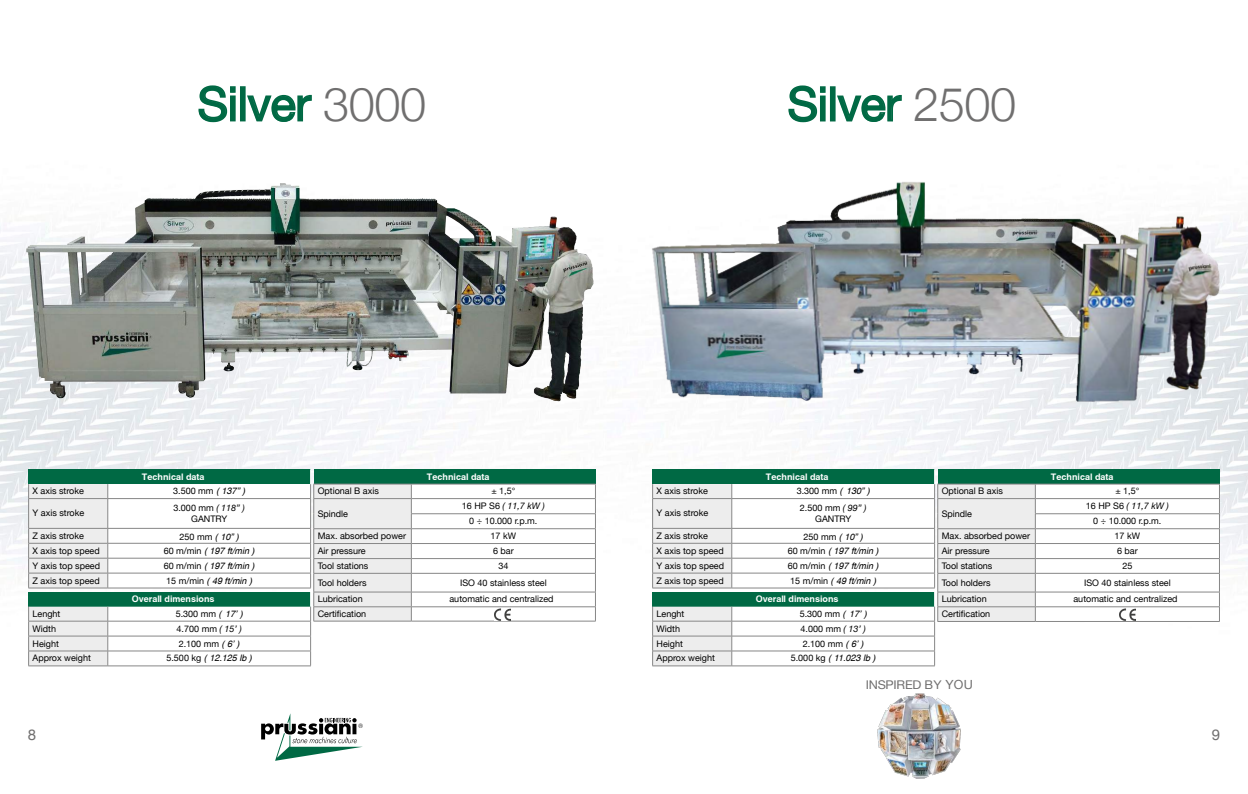
<style>
.page{position:relative;width:1248px;height:794px;background:#fff}
.page>*{position:absolute;margin:0;border:0;box-sizing:border-box;transform-origin:0 0}
.t1{font:47px "Helvetica Neue";letter-spacing:-.01em;color:#006944}
.t2{font:15px "Helvetica Neue";color:#706f6f}
.t3{font:12px "Helvetica Neue";letter-spacing:-.02em;color:#706f6f;scale:1.05 1}
.t4{font:9px/10.8px "Helvetica Neue";color:#000;text-align:center}
.t5{font:italic 9px "Swansea";color:#000}
.t6{font:700 9px "Swansea";color:#fff}
.s1{font-weight:300;color:#706f6f}
.s2{font-family:"Swansea";font-style:italic}
.s3{font-style:italic}
.s4{font-family:"Helvetica Neue";font-style:normal}
.s5{font-size:12.6px}
</style>
<div class="page">
<img style="left:0;top:86px;width:1247px;height:581px">
<img style="left:877px;top:693px;width:84px;height:86px">
<svg style="left:261px;top:713px;width:102px;height:48px"></svg>
<svg style="left:787px;top:85px;width:39px;height:21px"></svg>
<div style="left:829px;top:86px;width:6px;height:35px;border:2px solid #006944"></div>
<svg style="left:835px;top:94px;width:67px;height:12px"></svg>
<img style="left:610px;top:106px;width:613px;height:316px">
<svg style="left:652px;top:469px;width:567px;height:197px"></svg>
<hr style="left:937px;top:484px;width:98px;height:1px;background:#878787">
<hr style="left:937px;top:498px;width:98px;height:1px;background:#878787">
<hr style="left:937px;top:528px;width:98px;height:1px;background:#878787">
<hr style="left:937px;top:573px;width:98px;height:1px;background:#878787">
<hr style="left:937px;top:592px;width:98px;height:1px;background:#878787">
<hr style="left:937px;top:543px;width:98px;height:1px;background:#878787">
<hr style="left:937px;top:606px;width:98px;height:1px;background:#878787">
<hr style="left:937px;top:621px;width:98px;height:1px;background:#878787">
<hr style="left:937px;top:558px;width:98px;height:1px;background:#878787">
<img style="left:1119px;top:608px;width:16px;height:12px">
<svg style="left:197px;top:85px;width:39px;height:37px"></svg>
<div style="left:240px;top:86px;width:5px;height:35px;border:2px solid #006944"></div>
<svg style="left:246px;top:94px;width:66px;height:28px"></svg>
<svg style="left:28px;top:469px;width:568px;height:197px"></svg>
<hr style="left:313px;top:484px;width:98px;height:1px;background:#878787">
<hr style="left:313px;top:498px;width:98px;height:1px;background:#878787">
<hr style="left:313px;top:528px;width:98px;height:1px;background:#878787">
<hr style="left:313px;top:573px;width:98px;height:1px;background:#878787">
<hr style="left:313px;top:592px;width:98px;height:1px;background:#878787">
<hr style="left:313px;top:543px;width:98px;height:1px;background:#878787">
<hr style="left:313px;top:606px;width:98px;height:1px;background:#878787">
<hr style="left:313px;top:621px;width:98px;height:1px;background:#878787">
<hr style="left:313px;top:558px;width:98px;height:1px;background:#878787">
<img style="left:26px;top:122px;width:578px;height:316px">
<img style="left:495px;top:608px;width:15px;height:12px">
<h1 class="t1" style="left:197px;top:76px;width:230px">Silver <span class="s1">3000</span></h1>
<h1 class="t1" style="left:787px;top:76px;width:230px">Silver <span class="s1">2500</span></h1>
<p class="t6" style="left:142px;top:471px;width:64px">Technical data</p>
<p class="t6" style="left:427px;top:471px;width:64px">Technical data</p>
<p class="t6" style="left:766px;top:471px;width:64px">Technical data</p>
<p class="t6" style="left:1050px;top:471px;width:64px">Technical data</p>
<p class="t4" style="left:33px;top:485px;width:53px">X axis stroke</p>
<p class="t4" style="left:173px;top:485px;width:73px">3.500 mm <span class="s2">( 137” )</span></p>
<p class="t4" style="left:33px;top:508px;width:53px">Y axis stroke</p>
<p class="t4" style="left:173px;top:502px;width:73px">3.000 mm <span class="s3">( 118” )<br></span>GANTRY</p>
<p class="t4" style="left:33px;top:530px;width:53px">Z axis stroke</p>
<p class="t4" style="left:179px;top:531px;width:61px">250 mm <span class="s2">( 10” )</span></p>
<p class="t4" style="left:33px;top:545px;width:69px">X axis top speed</p>
<p class="t5" style="left:164px;top:545px;width:92px"><span class="s4">60 m/min</span> ( 197 ft/min )</p>
<p class="t4" style="left:33px;top:560px;width:69px">Y axis top speed</p>
<p class="t5" style="left:164px;top:560px;width:92px"><span class="s4">60 m/min</span> ( 197 ft/min )</p>
<p class="t4" style="left:33px;top:575px;width:69px">Z axis top speed</p>
<p class="t5" style="left:166px;top:575px;width:87px"><span class="s4">15 m/min</span> ( 49 ft/min )</p>
<p class="t6" style="left:132px;top:593px;width:84px">Overall dimensions</p>
<p class="t4" style="left:33px;top:608px;width:29px">Lenght</p>
<p class="t4" style="left:176px;top:608px;width:69px">5.300 mm <span class="s2">( 17’ )</span></p>
<p class="t4" style="left:33px;top:623px;width:25px">Width</p>
<p class="t4" style="left:177px;top:623px;width:67px">4.700 mm <span class="s3">( 15’ )</span></p>
<p class="t4" style="left:33px;top:638px;width:28px">Height</p>
<p class="t4" style="left:179px;top:638px;width:62px">2.100 mm <span class="s2">( 6’ )</span></p>
<p class="t4" style="left:33px;top:652px;width:60px">Approx weight</p>
<p class="t5" style="left:166px;top:653px;width:87px"><span class="s4">5.500 kg</span> ( 12.125 lb )</p>
<p class="t4" style="left:318px;top:485px;width:63px">Optional B axis</p>
<p class="t4" style="left:491px;top:485px;width:26px"><span class="s3">±</span> 1,5°</p>
<p class="t4" style="left:318px;top:508px;width:32px">Spindle</p>
<p class="t4" style="left:462px;top:498px;width:85px;line-height:15px">16 HP S6 <span class="s3">( 11,7 kW )<br></span>0 ÷ 10.000 r.p.m.</p>
<p class="t4" style="left:318px;top:530px;width:90px">Max. absorbed power</p>
<p class="t4" style="left:490px;top:530px;width:27px">17 kW</p>
<p class="t4" style="left:318px;top:545px;width:50px">Air pressure</p>
<p class="t4" style="left:493px;top:545px;width:22px">6 bar</p>
<p class="t4" style="left:318px;top:560px;width:52px">Tool stations</p>
<p class="t4" style="left:498px;top:560px;width:12px">34</p>
<p class="t4" style="left:318px;top:577px;width:50px">Tool holders</p>
<p class="t4" style="left:460px;top:577px;width:88px">ISO 40 stainless steel</p>
<p class="t4" style="left:318px;top:593px;width:47px">Lubrication</p>
<p class="t4" style="left:449px;top:593px;width:106px">automatic and centralized</p>
<p class="t4" style="left:318px;top:608px;width:50px">Certification</p>
<p class="t4" style="left:656px;top:485px;width:53px">X axis stroke</p>
<p class="t4" style="left:796px;top:485px;width:75px">3.300 mm <span class="s2">( 130” )</span></p>
<p class="t4" style="left:656px;top:508px;width:53px">Y axis stroke</p>
<p class="t4" style="left:799px;top:502px;width:68px">2.500 mm <span class="s3">( 99” )<br></span>GANTRY</p>
<p class="t4" style="left:656px;top:530px;width:53px">Z axis stroke</p>
<p class="t4" style="left:803px;top:531px;width:61px">250 mm <span class="s2">( 10” )</span></p>
<p class="t4" style="left:656px;top:545px;width:69px">X axis top speed</p>
<p class="t5" style="left:787px;top:545px;width:92px"><span class="s4">60 m/min</span> ( 197 ft/min )</p>
<p class="t4" style="left:656px;top:560px;width:69px">Y axis top speed</p>
<p class="t5" style="left:787px;top:560px;width:92px"><span class="s4">60 m/min</span> ( 197 ft/min )</p>
<p class="t4" style="left:656px;top:575px;width:69px">Z axis top speed</p>
<p class="t5" style="left:790px;top:575px;width:87px"><span class="s4">15 m/min</span> ( 49 ft/min )</p>
<p class="t6" style="left:755px;top:593px;width:84px">Overall dimensions</p>
<p class="t4" style="left:656px;top:608px;width:29px">Lenght</p>
<p class="t4" style="left:799px;top:608px;width:69px">5.300 mm <span class="s2">( 17’ )</span></p>
<p class="t4" style="left:656px;top:623px;width:25px">Width</p>
<p class="t4" style="left:800px;top:623px;width:67px">4.000 mm <span class="s3">( 13’ )</span></p>
<p class="t4" style="left:656px;top:638px;width:28px">Height</p>
<p class="t4" style="left:802px;top:638px;width:62px">2.100 mm <span class="s2">( 6’ )</span></p>
<p class="t4" style="left:656px;top:652px;width:60px">Approx weight</p>
<p class="t5" style="left:790px;top:653px;width:86px"><span class="s4">5.000 kg</span> ( 11.023 lb )</p>
<p class="t4" style="left:941px;top:485px;width:63px">Optional B axis</p>
<p class="t4" style="left:1115px;top:485px;width:26px"><span class="s3">±</span> 1,5°</p>
<p class="t4" style="left:941px;top:508px;width:32px">Spindle</p>
<p class="t4" style="left:1085px;top:498px;width:85px;line-height:15px">16 HP S6 <span class="s3">( 11,7 kW )<br></span>0 ÷ 10.000 r.p.m.</p>
<p class="t4" style="left:941px;top:530px;width:90px">Max. absorbed power</p>
<p class="t4" style="left:1114px;top:530px;width:27px">17 kW</p>
<p class="t4" style="left:941px;top:545px;width:50px">Air pressure</p>
<p class="t4" style="left:1116px;top:545px;width:22px">6 bar</p>
<p class="t4" style="left:941px;top:560px;width:52px">Tool stations</p>
<p class="t4" style="left:1122px;top:560px;width:12px">25</p>
<p class="t4" style="left:941px;top:577px;width:50px">Tool holders</p>
<p class="t4" style="left:1083px;top:577px;width:88px">ISO 40 stainless steel</p>
<p class="t4" style="left:941px;top:593px;width:47px">Lubrication</p>
<p class="t4" style="left:1073px;top:593px;width:106px">automatic and centralized</p>
<p class="t4" style="left:941px;top:608px;width:50px">Certification</p>
<h3 class="t3" style="left:865px;top:678px;width:103px">INSPIRED BY <span class="s5">YOU</span></h3>
<h2 class="t2" style="left:28px;top:726px;width:10px">8</h2>
<h2 class="t2" style="left:1211px;top:726px;width:10px">9</h2>
</div>
